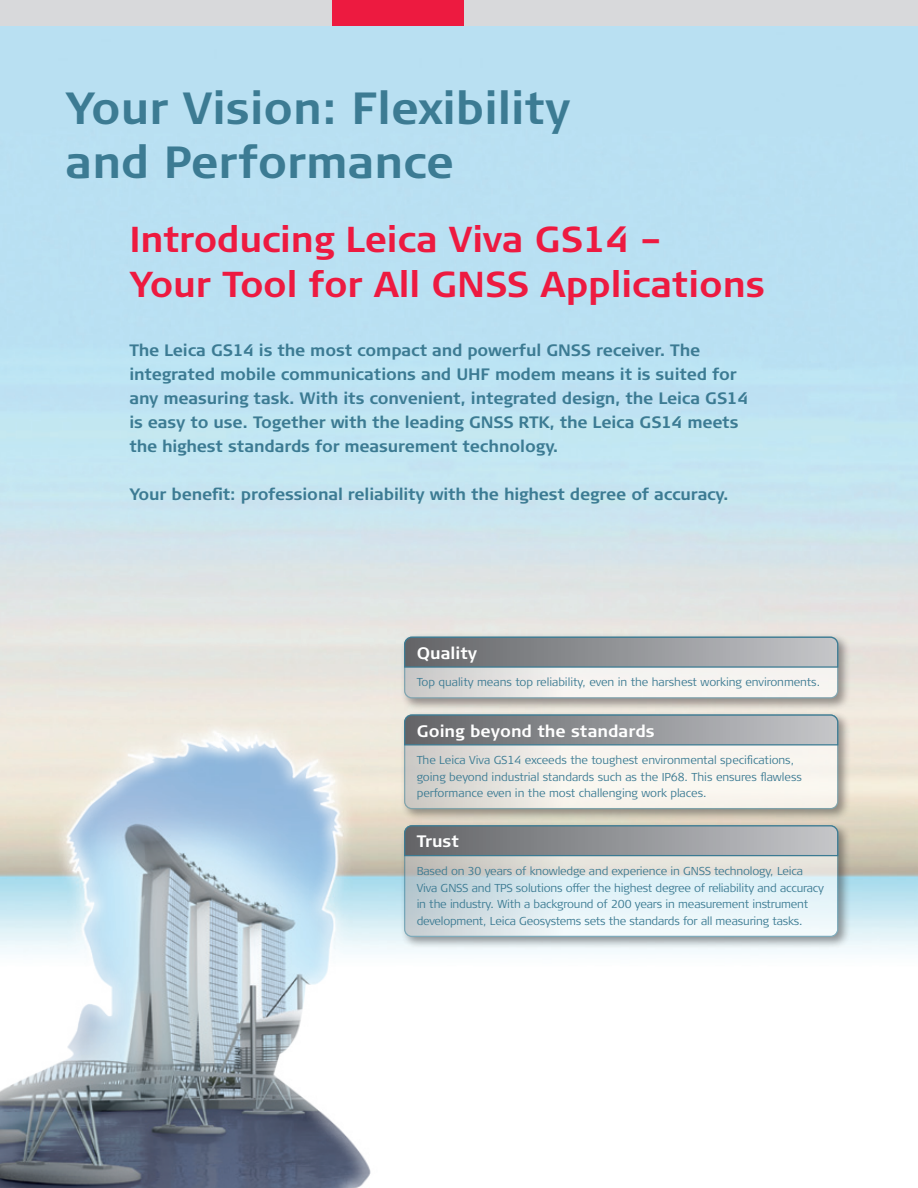
<style>
.page{position:relative;width:918px;height:1188px;background:#fff}
.page>*{position:absolute;margin:0;border:0;box-sizing:border-box;transform-origin:0 0}
.t1{font:700 45px/54px "Signa Column";color:#3c7b93}
.t2{font:700 36px/45px "Signa Column";letter-spacing:-.005em;color:#ed1a40}
.t3{font:700 16.65px "Signa Column";color:#fff}
.t4{font:700 16.5px/24px "Signa Column";letter-spacing:-.01em;color:#3c7b93}
.t5{font:300 11.55px/16.5px "Signa Column";letter-spacing:-.015em;color:#3c7b93}
</style>
<div class="page">
<img style="left:0;top:26px;width:918px;height:1162px">
<div style="left:0;top:0;width:918px;height:26px;background:#d8d9db"></div>
<div style="left:332px;top:0;width:131px;height:26px;background:#ed1a40"></div>
<div style="left:400px;top:633px;width:451px;height:78px;background:#231f20;opacity:.75"></div>
<svg style="left:405px;top:637px;width:433px;height:61px"></svg>
<div style="left:404px;top:637px;width:434px;height:61px;border:1px solid #3c7b93;border-radius:7px"></div>
<svg style="left:403px;top:636px;width:436px;height:32px"></svg>
<div style="left:400px;top:710px;width:451px;height:112px;background:#231f20;opacity:.75"></div>
<svg style="left:405px;top:715px;width:433px;height:94px"></svg>
<div style="left:404px;top:714px;width:434px;height:95px;border:1px solid #3c7b93;border-radius:7px"></div>
<svg style="left:403px;top:714px;width:436px;height:32px"></svg>
<div style="left:400px;top:821px;width:451px;height:128px;background:#231f20;opacity:.75"></div>
<svg style="left:405px;top:826px;width:433px;height:110px"></svg>
<div style="left:404px;top:825px;width:434px;height:112px;border:1px solid #3c7b93;border-radius:7px"></div>
<svg style="left:403px;top:825px;width:436px;height:32px"></svg>
<h1 class="t1" style="left:66px;top:81px;width:506px">Your Vision: Flexibility and Performance</h1>
<h2 class="t2" style="left:129px;top:217px;width:637px">Introducing Leica Viva GS14 –<br>Your Tool for All GNSS Applications</h2>
<p class="t4" style="left:129px;top:338px;width:620px">The Leica GS14 is the most compact and powerful GNSS receiver. The integrated mobile communications and UHF modem means it is suited for any measuring task. With its convenient, integrated design, the Leica GS14 is easy to use. Together with the leading GNSS RTK, the Leica GS14 meets the highest standards for measurement technology.</p>
<h3 class="t4" style="left:129px;top:482px;width:601px">Your benefit: professional reliability with the highest degree of accuracy.</h3>
<h3 class="t3" style="left:417px;top:643px;width:62px">Quality</h3>
<p class="t5" style="left:417px;top:674px;width:405px">Top quality means top reliability, even in the harshest working environments.</p>
<h3 class="t3" style="left:417px;top:721px;width:240px">Going beyond the standards</h3>
<p class="t5" style="left:417px;top:752px;width:387px">The Leica Viva GS14 exceeds the toughest environmental specifications, going beyond industrial standards such as the IP68. This ensures flawless performance even in the most challenging work places.</p>
<h3 class="t3" style="left:417px;top:832px;width:44px">Trust</h3>
<p class="t5" style="left:417px;top:863px;width:409px">Based on 30 years of knowledge and experience in GNSS technology, Leica Viva GNSS and TPS solutions offer the highest degree of reliability and accuracy in the industry. With a background of 200 years in measurement instrument development, Leica Geosystems sets the standards for all measuring tasks.</p>
</div>
